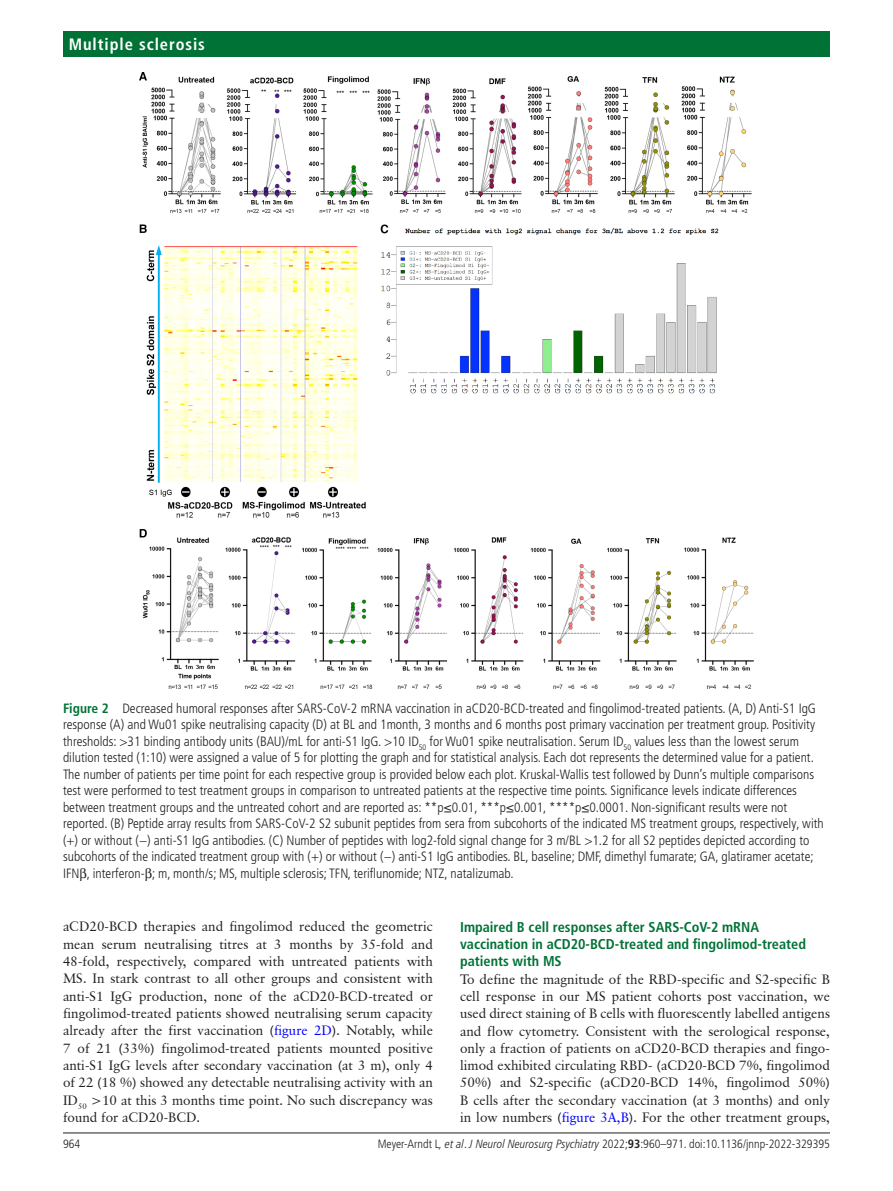
<style>
.page{position:relative;width:893px;height:1191px;background:#fff}
.page>*{position:absolute;margin:0;border:0;box-sizing:border-box;transform-origin:0 0}
.t1{font:700 condensed 16.5px "Frutiger LT Pro";letter-spacing:.055em;color:#fff}
.t2{font:700 condensed 14.25px/17.2px "Frutiger LT Pro";color:#007236}
.t3{font:300 condensed 13.5px/16.5px "Frutiger LT Pro";color:#231f20}
.t4{font:13.5px/17.2px "Classical Garamond BT";color:#231f20;text-align:justify}
.t5{font:300 condensed 12px "Frutiger LT Pro";color:#231f20}
.s1{font-weight:700;color:#007236}
.s2{color:#00f}
.s3{font-style:italic}
.s4{font-weight:700}
</style>
<div class="page">
<hr style="left:63px;top:1132px;width:767px;height:1px;background:#231f20">
<div style="left:63px;top:31px;width:767px;height:25px;background:#007236"></div>
<img style="left:140px;top:72px;width:613px;height:617px">
<p class="t1" style="left:69px;top:34px;width:138px">Multiple sclerosis</p>
<p class="t3" style="left:63px;top:700px;width:762px"><span class="s1">Figure 2</span> Decreased humoral responses after SARS-CoV-2 mRNA vaccination in aCD20-BCD-treated and fingolimod-treated patients. (A, D) Anti-S1 IgG response (A) and Wu01 spike neutralising capacity (D) at BL and 1month, 3 months and 6 months post primary vaccination per treatment group. Positivity thresholds: &gt;31 binding antibody units (BAU)/mL for anti-S1 IgG. &gt;10 ID<sub>50</sub> for Wu01 spike neutralisation. Serum ID<sub>50</sub> values less than the lowest serum dilution tested (1:10) were assigned a value of 5 for plotting the graph and for statistical analysis. Each dot represents the determined value for a patient.<br>The number of patients per time point for each respective group is provided below each plot. Kruskal-Wallis test followed by Dunn’s multiple comparisons test were performed to test treatment groups in comparison to untreated patients at the respective time points. Significance levels indicate differences between treatment groups and the untreated cohort and are reported as: **p≤0.01, ***p≤0.001, ****p≤0.0001. Non-significant results were not reported. (B) Peptide array results from SARS-CoV-2 S2 subunit peptides from sera from subcohorts of the indicated MS treatment groups, respectively, with (+) or without (−) anti-S1 IgG antibodies. (C) Number of peptides with log2-fold signal change for 3 m/BL &gt;1.2 for all S2 peptides depicted according to subcohorts of the indicated treatment group with (+) or without (−) anti-S1 IgG antibodies. BL, baseline; DMF, dimethyl fumarate; GA, glatiramer acetate; IFN , interferon- ; m, month/s; MS, multiple sclerosis; TFN, teriflunomide; NTZ, natalizumab.</p>
<p class="t4" style="left:63px;top:918px;width:371px">aCD20-BCD therapies and fingolimod reduced the geometric mean serum neutralising titres at 3 months by 35-fold and 48-fold, respectively, compared with untreated patients with MS. In stark contrast to all other groups and consistent with anti-S1 IgG production, none of the aCD20-BCD-treated or fingolimod-treated patients showed neutralising serum capacity already after the first vaccination (<span class="s2">figure 2D</span>). Notably, while 7 of 21 (33%) fingolimod-treated patients mounted positive anti-S1 IgG levels after secondary vaccination (at 3 m), only 4 of 22 (18 %) showed any detectable neutralising activity with an ID<sub>50</sub> &gt;10 at this 3 months time point. No such discrepancy was found for aCD20-BCD.</p>
<p class="t2" style="left:460px;top:918px;width:347px">Impaired B cell responses after SARS-CoV-2 mRNA vaccination in aCD20-BCD-treated and fingolimod-treated patients with MS</p>
<p class="t4" style="left:460px;top:970px;width:371px">To define the magnitude of the RBD-specific and S2-specific B cell response in our MS patient cohorts post vaccination, we used direct staining of B cells with fluorescently labelled antigens and flow cytometry. Consistent with the serological response, only a fraction of patients on aCD20-BCD therapies and fingo&shy;limod exhibited circulating RBD- (aCD20-BCD 7%, fingolimod 50%) and S2-specific (aCD20-BCD 14%, fingolimod 50%)<br>B cells after the secondary vaccination (at 3 months) and only in low numbers (<span class="s2">figure 3A,B</span>). For the other treatment groups,</p>
<p class="t5" style="left:63px;top:1136px;width:19px">964</p>
<p class="t5" style="left:378px;top:1136px;width:454px">Meyer-Arndt L<span class="s3">, et al</span>. <span class="s3">J Neurol Neurosurg Psychiatry</span> 2022;<span class="s4">93</span>:960–971. doi:10.1136/jnnp-2022-329395</p>
</div>
